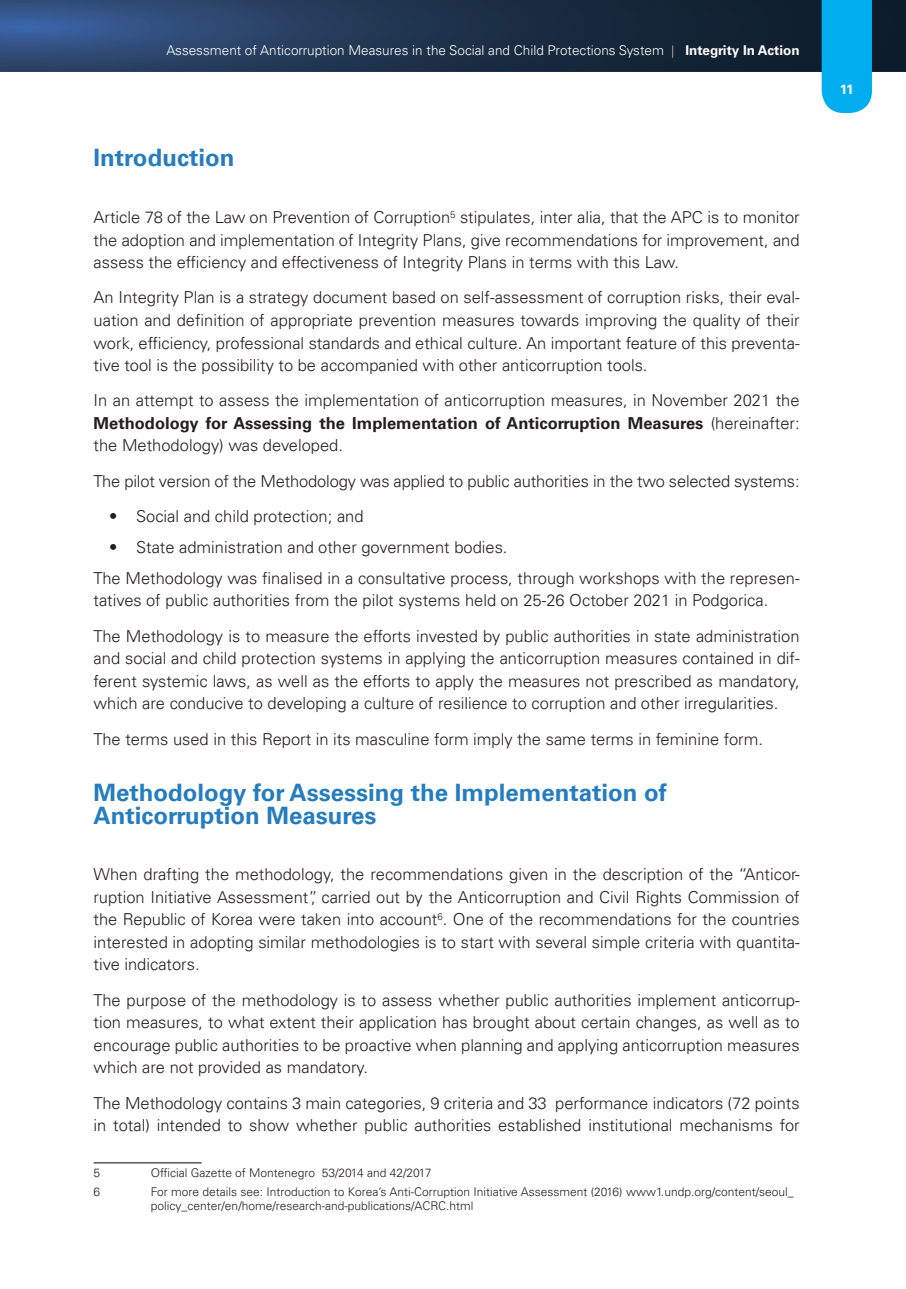
<style>
.page{position:relative;width:906px;height:1289px;background:#fff}
.page>*{position:absolute;margin:0;border:0;box-sizing:border-box;transform-origin:0 0}
.t1{font:700 24px/22.5px "Univers LT Pro 65";color:#257dbf}
.t2{font:300 16.5px/22.5px "Univers LT Pro 45";color:#231f20;text-align:justify}
.t3{font:700 16.5px "Univers LT Pro 65";color:#231f20}
.t4{font:300 13.5px "Univers LT Pro 45";color:#fff}
.t5{font:700 13.5px "Univers LT Pro 65";color:#fff}
.t6{font:300 12px/14.4px "Univers LT Pro 45";color:#231f20}
.s1{font-family:"Times New Roman";font-weight:400}
.s2{font-family:"Univers LT Pro 65";font-weight:700}
.s3{font-family:"Univers LT Pro 45";font-weight:300}
</style>
<div class="page">
<svg style="left:0;top:0;width:906px;height:72px;background:#203552"></svg>
<div style="left:821px;top:0;width:51px;height:113px;background:#00aeef"></div>
<hr style="left:94px;top:1161px;width:108px;height:2px;background:#57585a">
<p class="t4" style="left:166px;top:41px;width:634px">Assessment of Anticorruption Measures in the Social and Child Protections System <span class="s1">|</span> <span class="s2">Integrity In Action</span></p>
<h1 class="t1" style="left:94px;top:145px;width:142px">Introduction</h1>
<p class="t2" style="left:94px;top:206px;width:707px">Article 78 of the Law on Prevention of Corruption<sup>5</sup> stipulates, inter alia, that the APC is to monitor the adoption and implementation of Integrity Plans, give recommendations for improvement, and assess the efficiency and effectiveness of Integrity Plans in terms with this Law.</p>
<p class="t2" style="left:94px;top:286px;width:707px">An Integrity Plan is a strategy document based on self-assessment of corruption risks, their eval&shy;uation and definition of appropriate prevention measures towards improving the quality of their work, efficiency, professional standards and ethical culture. An important feature of this preventa&shy;tive tool is the possibility to be accompanied with other anticorruption tools.</p>
<p class="t2" style="left:94px;top:389px;width:707px">In an attempt to assess the implementation of anticorruption measures, in November 2021 the</p>
<p class="t3" style="left:94px;top:411px;width:707px">Methodology for Assessing the Implementation of Anticorruption Measures <span class="s3">(hereinafter:</span></p>
<p class="t2" style="left:94px;top:427px;width:707px;line-height:35.2px">the Methodology) was developed.<br>The pilot version of the Methodology was applied to public authorities in the two selected systems:</p>
<p class="t2" style="left:109px;top:504px;width:256px">• Social and child protection; and</p>
<p class="t2" style="left:94px;top:531px;width:707px;line-height:31px;text-indent:16px">• State administration and other government bodies.<br>The Methodology was finalised in a consultative process, through workshops with the represen-</p>
<p class="t2" style="left:94px;top:582px;width:707px;line-height:35.2px">tatives of public authorities from the pilot systems held on 25-26 October 2021 in Podgorica.<br>The Methodology is to measure the efforts invested by public authorities in state administration</p>
<p class="t2" style="left:94px;top:646px;width:707px">and social and child protection systems in applying the anticorruption measures contained in dif&shy;ferent systemic laws, as well as the efforts to apply the measures not prescribed as mandatory, which are conducive to developing a culture of resilience to corruption and other irregularities.</p>
<p class="t2" style="left:94px;top:727px;width:671px">The terms used in this Report in its masculine form imply the same terms in feminine form.</p>
<h1 class="t1" style="left:94px;top:780px;width:575px">Methodology for Assessing the Implementation of<br>Anticorruption Measures</h1>
<p class="t2" style="left:94px;top:862px;width:707px">When drafting the methodology, the recommendations given in the description of the “Anticor&shy;ruption Initiative Assessment”, carried out by the Anticorruption and Civil Rights Commission of the Republic of Korea were taken into account<sup>6</sup>. One of the recommendations for the countries interested in adopting similar methodologies is to start with several simple criteria with quantita&shy;tive indicators.</p>
<p class="t2" style="left:94px;top:988px;width:707px">The purpose of the methodology is to assess whether public authorities implement anticorrup&shy;tion measures, to what extent their application has brought about certain changes, as well as to encourage public authorities to be proactive when planning and applying anticorruption measures which are not provided as mandatory.</p>
<p class="t2" style="left:94px;top:1090px;width:707px">The Methodology contains 3 main categories, 9 criteria and 33 performance indicators (72 points in total) intended to show whether public authorities established institutional mechanisms for</p>
<p class="t6" style="left:94px;top:1165px;width:8px">5</p>
<p class="t6" style="left:151px;top:1165px;width:282px">Official Gazette of Montenegro 53/2014 and 42/2017</p>
<p class="t6" style="left:94px;top:1184px;width:8px">6</p>
<p class="t6" style="left:151px;top:1184px;width:644px">For more details see: Introduction to Korea’s Anti-Corruption Initiative Assessment (2016) www1.undp.org/content/seoul_ policy_center/en/home/research-and-publications/ACRC.html</p>
<p class="t5" style="left:840px;top:79px;width:15px">11</p>
</div>
